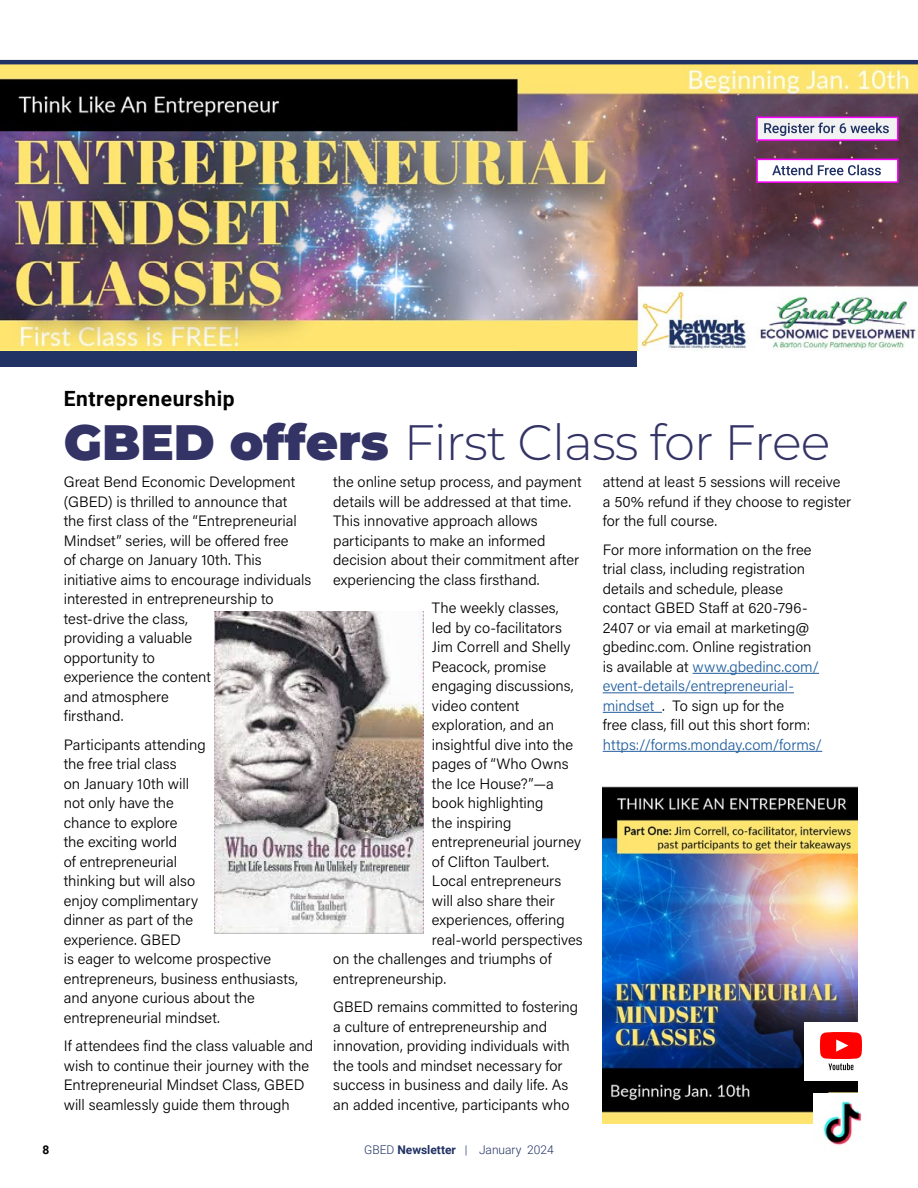
<style>
.page{position:relative;width:918px;height:1188px;background:#fff}
.page>*{position:absolute;margin:0;border:0;box-sizing:border-box;transform-origin:0 0}
.t1{font:300 49.65px "Montserrat";letter-spacing:-.02em;color:#336}
.t2{font:700 21px "Roboto";letter-spacing:.025em;color:#000}
.t3{font:300 15px/19.5px "Acumin Pro";color:#000}
.t4{font:300 15px "Acumin Pro";color:#215e9e}
.t5{font:300 12px "Roboto";color:#213264}
.t6{font:700 12px "Roboto";color:#000}
.s1{font-weight:900}
.s2{font-weight:700}
.s3{color:#215e9e}
</style>
<div class="page">
<hr style="left:693px;top:673px;width:126px;height:1px;background:#215e9e">
<hr style="left:603px;top:692px;width:191px;height:1px;background:#215e9e">
<hr style="left:603px;top:712px;width:59px;height:1px;background:#215e9e">
<hr style="left:603px;top:751px;width:219px;height:1px;background:#215e9e">
<div style="left:0;top:350px;width:636px;height:17px;background:#213264"></div>
<img style="left:214px;top:611px;width:209px;height:323px">
<img style="left:603px;top:786px;width:255px;height:338px">
<img style="left:0;top:64px;width:918px;height:286px">
<div style="left:756px;top:159px;width:143px;height:24px;background:#fff;border:2px solid #f0f"></div>
<svg style="left:772px;top:165px;width:109px;height:10px"></svg>
<div style="left:756px;top:117px;width:143px;height:24px;background:#f1f1f2;border:2px solid #f0f"></div>
<svg style="left:764px;top:123px;width:125px;height:13px"></svg>
<hr style="left:0;top:60px;width:918px;height:4px;background:#213264">
<div style="left:804px;top:1022px;width:74px;height:59px;background:#fff"></div>
<svg style="left:820px;top:1032px;width:42px;height:38px"></svg>
<img style="left:813px;top:1093px;width:49px;height:52px">
<h2 class="t2" style="left:64px;top:384px;width:172px">Entrepreneurship</h2>
<h1 class="t1" style="left:64px;top:408px;width:768px"><span class="s1">GBED offers</span> First Class for Free</h1>
<p class="t3" style="left:64px;top:472px;width:249px">Great Bend Economic Development (GBED) is thrilled to announce that the first class of the “Entrepreneurial<br>Mindset” series, will be offered free<br>of charge on January 10th. This initiative aims to encourage individuals interested in entrepreneurship to test-drive the class,<br>providing a valuable<br>opportunity to<br>experience the content<br>and atmosphere<br>firsthand.</p>
<p class="t3" style="left:64px;top:734px;width:236px">Participants attending<br>the free trial class<br>on January 10th will<br>not only have the<br>chance to explore<br>the exciting world<br>of entrepreneurial<br>thinking but will also<br>enjoy complimentary<br>dinner as part of the<br>experience. GBED<br>is eager to welcome prospective entrepreneurs, business enthusiasts, and anyone curious about the entrepreneurial mindset.</p>
<p class="t3" style="left:64px;top:1036px;width:251px">If attendees find the class valuable and wish to continue their journey with the Entrepreneurial Mindset Class, GBED will seamlessly guide them through</p>
<p class="t3" style="left:333px;top:472px;width:250px">the online setup process, and payment details will be addressed at that time.<br>This innovative approach allows participants to make an informed decision about their commitment after experiencing the class firsthand.</p>
<p class="t3" style="left:432px;top:598px;width:128px">The weekly classes,</p>
<p class="t3" style="left:432px;top:617px;width:132px">led by co-facilitators</p>
<p class="t3" style="left:432px;top:637px;width:140px">Jim Correll and Shelly</p>
<p class="t3" style="left:432px;top:656px;width:116px">Peacock, promise</p>
<p class="t3" style="left:432px;top:676px;width:143px">engaging discussions,</p>
<p class="t3" style="left:432px;top:695px;width:89px">video content</p>
<p class="t3" style="left:432px;top:715px;width:124px">exploration, and an</p>
<p class="t3" style="left:432px;top:734px;width:143px">insightful dive into the</p>
<p class="t3" style="left:432px;top:754px;width:138px">pages of “Who Owns</p>
<p class="t3" style="left:432px;top:773px;width:124px">the Ice House?”—a</p>
<p class="t3" style="left:432px;top:793px;width:113px">book highlighting</p>
<p class="t3" style="left:432px;top:812px;width:81px">the inspiring</p>
<p class="t3" style="left:432px;top:832px;width:151px">entrepreneurial journey</p>
<p class="t3" style="left:432px;top:851px;width:119px">of Clifton Taulbert.</p>
<p class="t3" style="left:432px;top:871px;width:131px">Local entrepreneurs</p>
<p class="t3" style="left:432px;top:890px;width:124px">will also share their</p>
<p class="t3" style="left:432px;top:910px;width:134px">experiences, offering</p>
<p class="t3" style="left:432px;top:929px;width:152px">real-world perspectives</p>
<p class="t3" style="left:333px;top:949px;width:220px">on the challenges and triumphs of</p>
<p class="t3" style="left:333px;top:968px;width:114px">entrepreneurship.</p>
<p class="t3" style="left:333px;top:997px;width:247px">GBED remains committed to fostering a culture of entrepreneurship and innovation, providing individuals with the tools and mindset necessary for success in business and daily life. As an added incentive, participants who</p>
<p class="t6" style="left:43px;top:1141px;width:8px">8</p>
<p class="t5" style="left:364px;top:1141px;width:191px">GBED <span class="s2">Newsletter</span> | January 2024</p>
<p class="t3" style="left:603px;top:472px;width:250px">attend at least 5 sessions will receive a 50% refund if they choose to register for the full course.</p>
<p class="t3" style="left:603px;top:539px;width:218px">For more information on the free trial class, including registration details and schedule, please contact GBED Staff at 620-796-<br>2407 or via email at marketing@ gbedinc.com. Online registration is available at <span class="s3">www.gbedinc.com/ event-details/entrepreneurial&shy;mindset</span> . To sign up for the<br>free class, fill out this short form:</p>
<p class="t4" style="left:603px;top:734px;width:221px">https://forms.monday.com/forms/</p>
</div>
